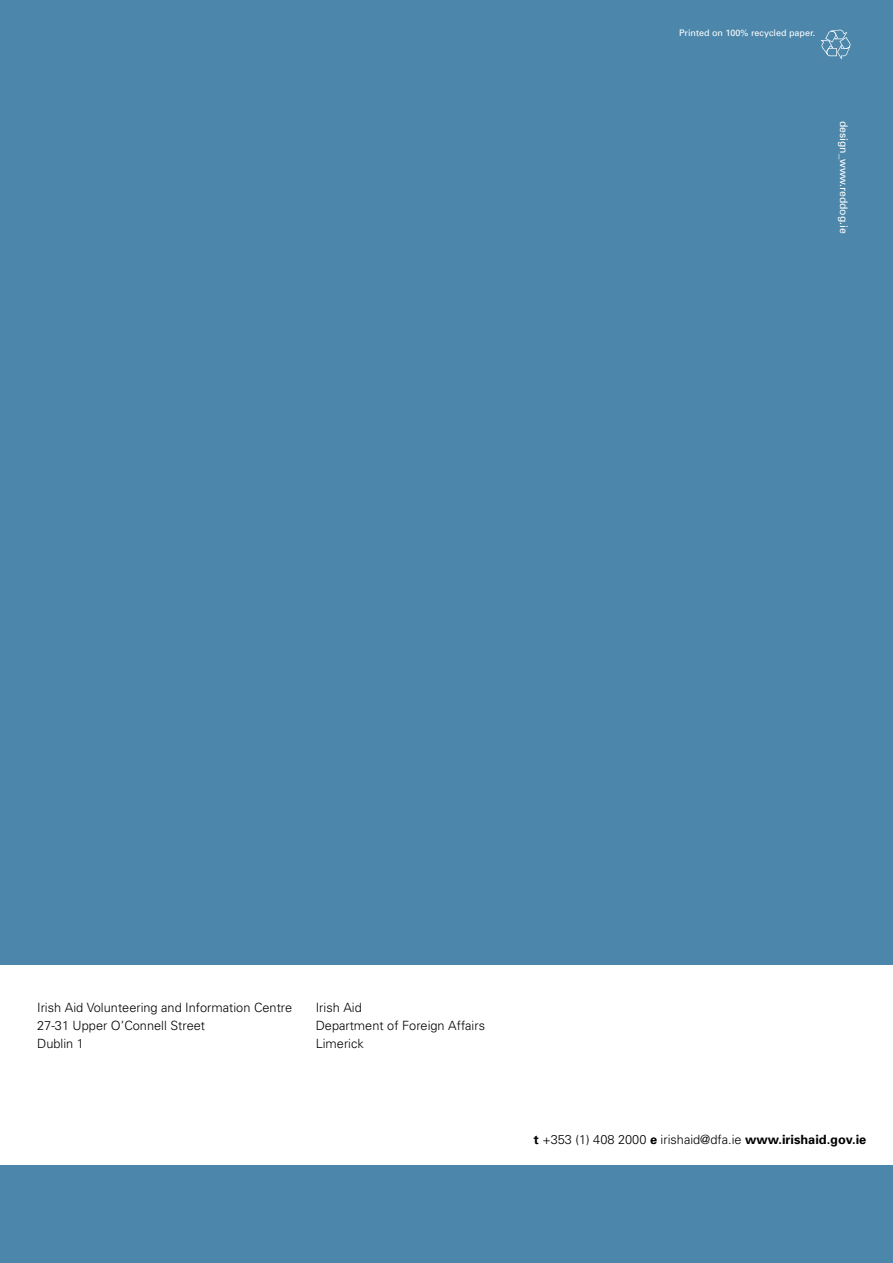
<style>
.page{position:relative;width:893px;height:1263px;background:#4c87ab}
.page>*{position:absolute;margin:0;border:0;box-sizing:border-box;transform-origin:0 0}
.t1{font:300 12.75px/18px "Univers";color:#000}
.t2{font:10.5px "Univers";letter-spacing:-.01em;color:#fff}
.t3{font:9px "Univers";color:#fff}
.s1{font-weight:700}
</style>
<div class="page">
<div style="left:0;top:965px;width:893px;height:200px;background:#fff"></div>
<svg style="left:821px;top:30px;width:29px;height:29px"></svg>
<p class="t3" style="left:679px;top:27px;width:138px">Printed on 1 00% recycled paper.</p>
<p class="t2" style="left:850px;top:121px;width:114px;rotate:90deg">design_www.reddog.ie</p>
<p class="t1" style="left:37px;top:998px;width:257px">Irish Aid Volunteering and Information Centre<br>27-31 Upper O’Connell Street<br>Dublin 1</p>
<p class="t1" style="left:316px;top:998px;width:171px">Irish Aid<br>Department of Foreign Affairs<br>Limerick</p>
<p class="t1" style="left:534px;top:1131px;width:334px"><span class="s1">t</span> +353 (1) 408 2000 <span class="s1">e</span> irishaid@dfa.ie <span class="s1">www.irishaid.gov.ie</span></p>
</div>
